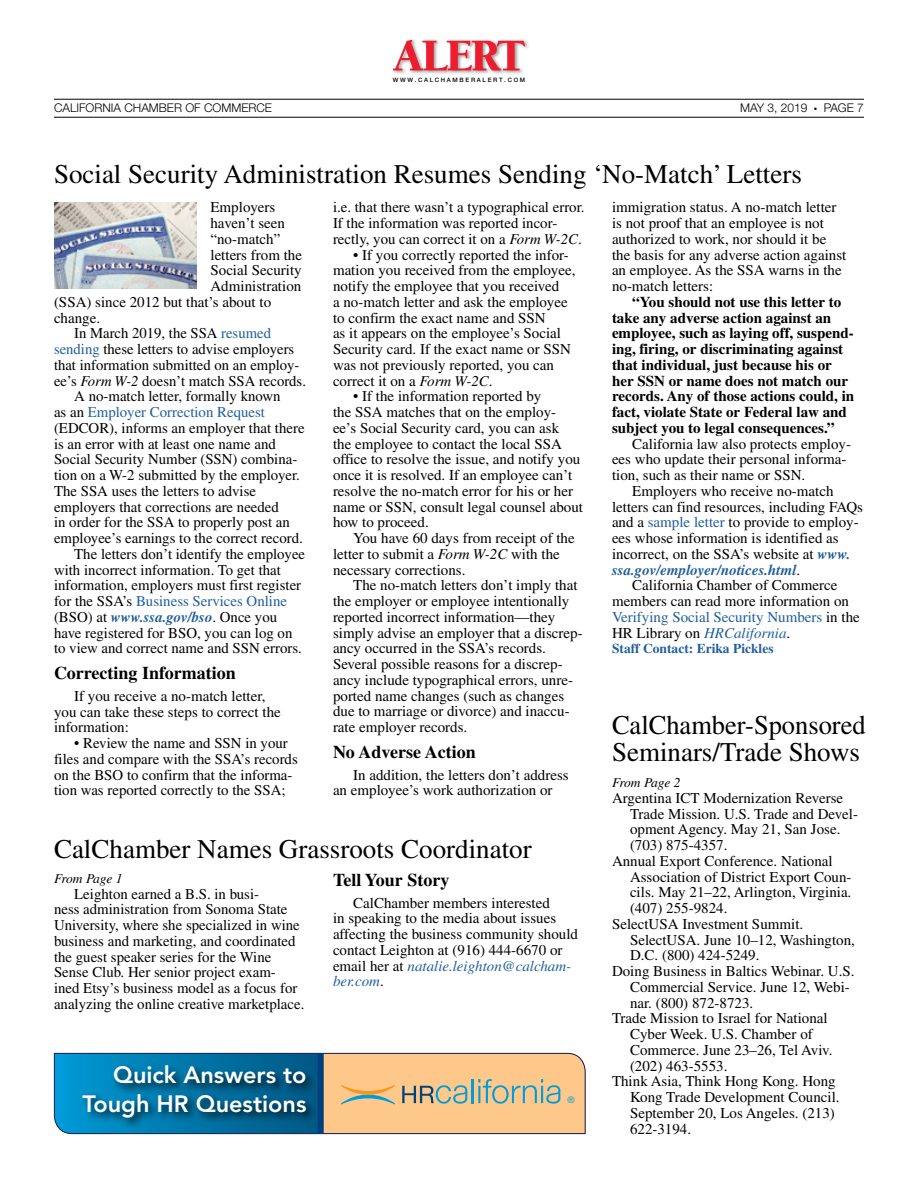
<style>
.page{position:relative;width:918px;height:1188px;background:#fff}
.page>*{position:absolute;margin:0;border:0;box-sizing:border-box;transform-origin:0 0}
._18_18_head{font:27px/27px "Times";color:#000}
.t1{font:800 23.55px/28.5px "Avenir LT Std";color:#fff;text-align:right}
.subhead{font:700 18px "Times";color:#000}
.Body{font:15px/15.8px "Times";color:#000}
.CalListView{font:15px/15.8px "Times";color:#000}
.Body-2{font:700 15px/15.8px "Times";color:#000}
.Body-First{font:15px "Times";color:#000}
.Staff_Contact{font:700 13.5px "Times";color:#215e9e}
.t2{font:italic 13.5px "Times";letter-spacing:-.03em;color:#000}
.t3{font:300 12px "Helvetica Neue LT Std";color:#000}
.t4{font:9.15px "Helvetica Neue LT Std";color:#009ddc}
.t5{font:500 6px "Helvetica Neue LT Std";letter-spacing:.28em;color:#000}
.s1{color:#215e9e}
.s2{font-style:italic}
.s3{font-weight:700;font-style:italic;color:#215e9e}
.s4{font-style:italic;color:#215e9e}
</style>
<div class="page">
<hr style="left:54px;top:99px;width:810px;height:1px;background:#000">
<hr style="left:54px;top:117px;width:810px;height:1px;background:#000">
<div style="left:392px;top:38px;width:137px;height:37px;background:#000;opacity:.4"></div>
<svg style="left:393px;top:40px;width:133px;height:30px"></svg>
<img style="left:54px;top:202px;width:143px;height:86px">
<svg style="left:54px;top:1053px;width:532px;height:81px;background:#749492"></svg>
<p class="t5" style="left:393px;top:77px;width:134px">WWW.CALCHAMBERALERT.COM</p>
<p class="t3" style="left:54px;top:101px;width:220px">CALIFORNIA CHAMBER OF COMMERCE</p>
<p class="t3" style="left:740px;top:101px;width:69px">MAY 3, 2019</p>
<p class="t3" style="left:814px;top:101px;width:51px">● PAGE 7</p>
<p class="_18_18_head" style="left:54px;top:160px;width:749px">Social Security Administration Resumes Sending ‘No-Match’ Letters</p>
<p class="Body-First" style="left:210px;top:199px;width:66px">Employers</p>
<p class="Body-First" style="left:210px;top:215px;width:76px">haven’t seen</p>
<p class="Body-First" style="left:210px;top:230px;width:71px">“no-match”</p>
<p class="Body-First" style="left:210px;top:246px;width:93px">letters from the</p>
<p class="Body-First" style="left:210px;top:262px;width:93px">Social Security</p>
<p class="Body-First" style="left:210px;top:278px;width:92px">Administration</p>
<p class="Body-First" style="left:54px;top:293px;width:219px">(SSA) since 2012 but that’s about to</p>
<p class="Body-First" style="left:54px;top:309px;width:48px">change.</p>
<p class="Body" style="left:54px;top:325px;width:254px;text-indent:20px">In March 2019, the SSA <span class="s1">resumed sending</span> these letters to advise employers that information submitted on an employ&shy;ee’s <span class="s2">Form W-2</span> doesn’t match SSA records.</p>
<p class="Body" style="left:54px;top:388px;width:252px;text-indent:20px">A no-match letter, formally known<br>as an <span class="s1">Employer Correction Request </span>(EDCOR), informs an employer that there is an error with at least one name and Social Security Number (SSN) combina&shy;tion on a W-2 submitted by the employer.<br>The SSA uses the letters to advise employers that corrections are needed<br>in order for the SSA to properly post an employee’s earnings to the correct record.</p>
<p class="Body" style="left:54px;top:546px;width:253px;text-indent:20px">The letters don’t identify the employee with incorrect information. To get that information, employers must first register for the SSA’s <span class="s1">Business Services Online </span>(BSO) at <span class="s3">www.ssa.gov/bso</span>. Once you have registered for BSO, you can log on to view and correct name and SSN errors.</p>
<p class="subhead" style="left:54px;top:662px;width:183px">Correcting Information</p>
<p class="Body" style="left:54px;top:688px;width:228px;text-indent:20px">If you receive a no-match letter, you can take these steps to correct the information:</p>
<p class="Body" style="left:54px;top:735px;width:245px;text-indent:20px">• Review the name and SSN in your files and compare with the SSA’s records on the BSO to confirm that the informa&shy;tion was reported correctly to the SSA;</p>
<p class="Body" style="left:333px;top:199px;width:253px">i.e. that there wasn’t a typographical error.<br>If the information was reported incor&shy;rectly, you can correct it on a <span class="s2">Form W-2C</span>.</p>
<p class="Body" style="left:333px;top:247px;width:244px;text-indent:20px">• If you correctly reported the infor&shy;mation you received from the employee, notify the employee that you received<br>a no-match letter and ask the employee to confirm the exact name and SSN<br>as it appears on the employee’s Social Security card. If the exact name or SSN was not previously reported, you can correct it on a <span class="s2">Form W-2C</span>.</p>
<p class="Body" style="left:333px;top:388px;width:252px;text-indent:20px">• If the information reported by<br>the SSA matches that on the employ&shy;ee’s Social Security card, you can ask<br>the employee to contact the local SSA office to resolve the issue, and notify you once it is resolved. If an employee can’t resolve the no-match error for his or her name or SSN, consult legal counsel about how to proceed.</p>
<p class="Body" style="left:333px;top:530px;width:243px;text-indent:20px">You have 60 days from receipt of the letter to submit a <span class="s2">Form W-2C</span> with the necessary corrections.</p>
<p class="Body" style="left:333px;top:577px;width:251px;text-indent:20px">The no-match letters don’t imply that the employer or employee intentionally reported incorrect information—they simply advise an employer that a discrep&shy;ancy occurred in the SSA’s records.<br>Several possible reasons for a discrep&shy;ancy include typographical errors, unre&shy;ported name changes (such as changes due to marriage or divorce) and inaccu&shy;rate employer records.</p>
<p class="subhead" style="left:333px;top:741px;width:144px">No Adverse Action</p>
<p class="Body" style="left:333px;top:767px;width:237px;text-indent:20px">In addition, the letters don’t address an employee’s work authorization or</p>
<p class="Body" style="left:612px;top:199px;width:236px">immigration status. A no-match letter is not proof that an employee is not authorized to work, nor should it be the basis for any adverse action against an employee. As the SSA warns in the no-match letters:</p>
<p class="Body-2" style="left:612px;top:294px;width:244px;text-indent:20px">“You should not use this letter to take any adverse action against an employee, such as laying off, suspend&shy;ing, firing, or discriminating against that individual, just because his or her SSN or name does not match our records. Any of those actions could, in fact, violate State or Federal law and subject you to legal consequences.”</p>
<p class="Body" style="left:612px;top:436px;width:241px;text-indent:20px">California law also protects employ&shy;ees who update their personal informa&shy;tion, such as their name or SSN.</p>
<p class="Body" style="left:612px;top:483px;width:253px;text-indent:20px">Employers who receive no-match letters can find resources, including FAQs and a <span class="s1">sample letter</span> to provide to employ&shy;ees whose information is identified as incorrect, on the SSA’s website at <span class="s3">www. ssa.gov/employer/notices.html</span>.</p>
<p class="Body" style="left:612px;top:577px;width:249px;text-indent:20px">California Chamber of Commerce members can read more information on <span class="s1">Verifying Social Security Numbers</span> in the HR Library on <span class="s4">HRCalifornia</span>.</p>
<p class="Staff_Contact" style="left:612px;top:641px;width:163px">Staff Contact: Erika Pickles</p>
<p class="_18_18_head" style="left:612px;top:712px;width:255px">CalChamber-Sponsored<br>Seminars/Trade Shows</p>
<p class="t2" style="left:612px;top:775px;width:70px">From Page 2</p>
<p class="CalListView" style="left:630px;top:790px;width:230px;text-indent:-18px">Argentina ICT Modernization Reverse<br>Trade Mission. U.S. Trade and Devel&shy;opment Agency. May 21, San Jose. (703) 875-4357.</p>
<p class="CalListView" style="left:630px;top:853px;width:223px;text-indent:-18px">Annual Export Conference. National<br>Association of District Export Coun&shy;cils. May 21–22, Arlington, Virginia. (407) 255-9824.</p>
<p class="CalListView" style="left:630px;top:916px;width:226px;text-indent:-18px">SelectUSA Investment Summit.<br>SelectUSA. June 10–12, Washington,<br>D.C. (800) 424-5249.</p>
<p class="CalListView" style="left:630px;top:963px;width:226px;text-indent:-18px">Doing Business in Baltics Webinar. U.S.<br>Commercial Service. June 12, Webi&shy;nar. (800) 872-8723.</p>
<p class="CalListView" style="left:630px;top:1010px;width:204px;text-indent:-18px">Trade Mission to Israel for National<br>Cyber Week. U.S. Chamber of<br>Commerce. June 23–26, Tel Aviv. (202) 463-5553.</p>
<p class="CalListView" style="left:630px;top:1073px;width:211px;text-indent:-18px">Think Asia, Think Hong Kong. Hong<br>Kong Trade Development Council.<br>September 20, Los Angeles. (213)<br>622-3194.</p>
<p class="_18_18_head" style="left:54px;top:835px;width:479px">CalChamber Names Grassroots Coordinator</p>
<p class="t2" style="left:54px;top:871px;width:70px">From Page 1</p>
<p class="subhead" style="left:333px;top:869px;width:118px">Tell Your Story</p>
<p class="Body" style="left:333px;top:895px;width:247px;text-indent:20px">CalChamber members interested<br>in speaking to the media about issues affecting the business community should contact Leighton at (916) 444-6670 or email her at <span class="s4">natalie.leighton@calcham&shy;ber.com</span>.</p>
<p class="Body" style="left:54px;top:886px;width:252px;text-indent:20px">Leighton earned a B.S. in busi-<br>ness administration from Sonoma State University, where she specialized in wine business and marketing, and coordinated the guest speaker series for the Wine Sense Club. Her senior project exam&shy;ined Etsy’s business model as a focus for analyzing the online creative marketplace.</p>
<p class="t1" style="left:83px;top:1061px;width:225px">Quick Answers to<br>Tough HR Questions</p>
<p class="t4" style="left:567px;top:1094px;width:9px">®</p>
</div>
